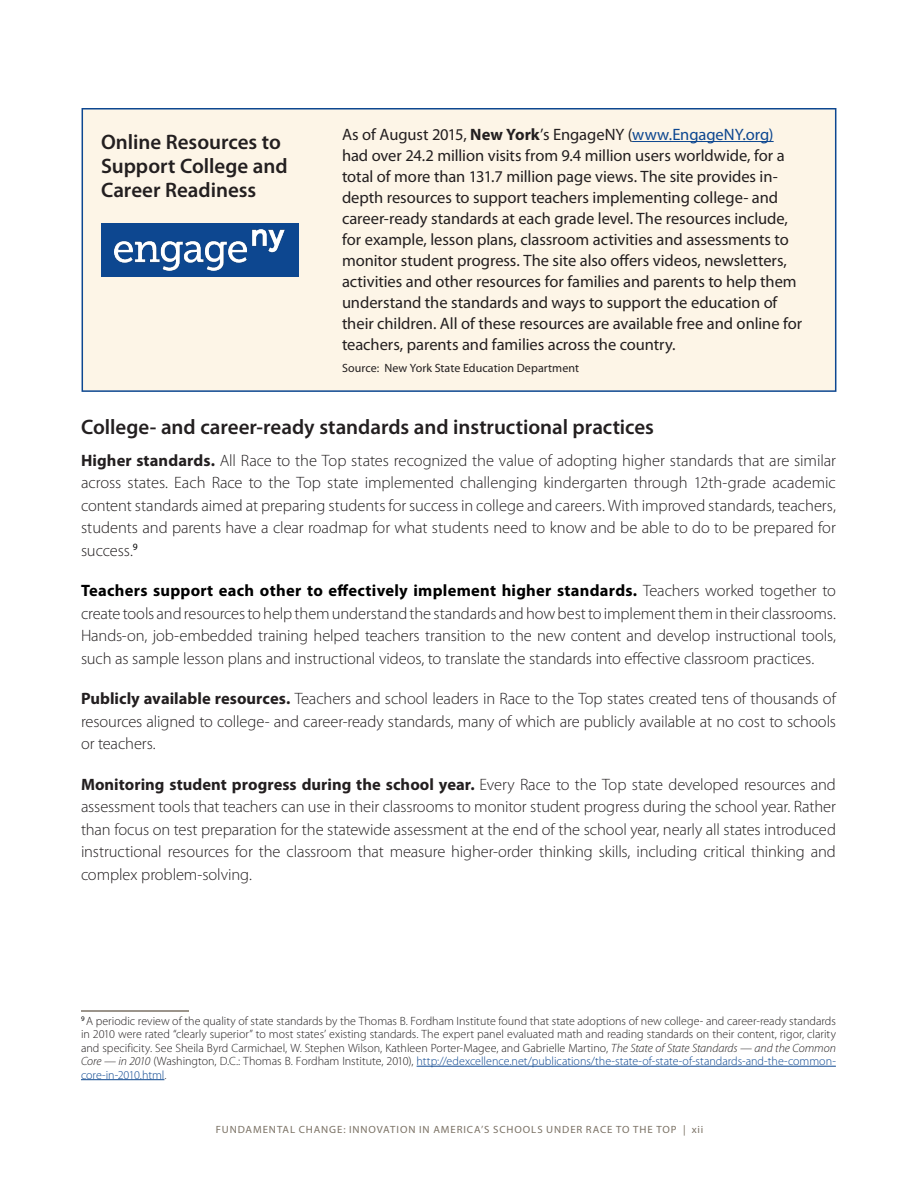
<style>
.page{position:relative;width:918px;height:1188px;background:#fff}
.page>*{position:absolute;margin:0;border:0;box-sizing:border-box;transform-origin:0 0}
.sub_14_pt{font:600 21px/24px "Myriad Pro";color:#231f20}
.text{font:300 16.5px/22.5px "Myriad Pro";letter-spacing:-.005em;color:#231f20;text-align:justify}
.highlight_text{font:16.5px/21px "Myriad Pro";letter-spacing:-.005em;color:#231f20}
.Footnote_text{font:300 12px/13.5px "Myriad Pro";color:#231f20;text-align:justify}
.highlights_source{font:12px "Myriad Pro";letter-spacing:.01em;color:#231f20}
.t1{font:10.5px "Myriad Pro";letter-spacing:.085em;color:#7b7265}
.s1{font-weight:700}
.s2{color:#0d4790}
.s3{font-weight:700;color:#000}
.s4{font-style:italic}
</style>
<div class="page">
<hr style="left:81px;top:1010px;width:108px;height:2px;background:#7b7265">
<hr style="left:417px;top:1066px;width:419px;height:1px;background:#0d4790">
<hr style="left:81px;top:1079px;width:83px;height:1px;background:#0d4790">
<div style="left:82px;top:109px;width:754px;height:282px;background:#fdf5e7"></div>
<hr style="left:632px;top:141px;width:142px;height:1px;background:#0d4790">
<div style="left:82px;top:108px;width:754px;height:284px;border:2px solid #0d4790"></div>
<div style="left:101px;top:223px;width:198px;height:53px;background:#0d4790"></div>
<img style="left:115px;top:229px;width:170px;height:41px">
<p class="sub_14_pt" style="left:101px;top:131px;width:188px">Online Resources to<br>Support College and<br>Career Readiness</p>
<p class="highlight_text" style="left:342px;top:124px;width:462px">As of August 2015, <span class="s1">New York</span>’s EngageNY (<span class="s2">www.EngageNY.org) </span>had over 24.2 million visits from 9.4 million users worldwide, for a total of more than 131.7 million page views. The site provides in&shy;depth resources to support teachers implementing college- and career-ready standards at each grade level. The resources include, for example, lesson plans, classroom activities and assessments to monitor student progress. The site also offers videos, newsletters, activities and other resources for families and parents to help them understand the standards and ways to support the education of their children. All of these resources are available free and online for teachers, parents and families across the country.</p>
<p class="highlights_source" style="left:342px;top:362px;width:239px">Source: New York State Education Department</p>
<p class="sub_14_pt" style="left:81px;top:416px;width:575px">College- and career-ready standards and instructional practices</p>
<p class="text" style="left:81px;top:449px;width:757px"><span class="s1">Higher standards.</span> All Race to the Top states recognized the value of adopting higher standards that are similar across states. Each Race to the Top state implemented challenging kindergarten through 12th-grade academic content standards aimed at preparing students for success in college and careers. With improved standards, teachers, students and parents have a clear roadmap for what students need to know and be able to do to be prepared for success.<sup>9</sup></p>
<p class="text" style="left:81px;top:580px;width:756px"><span class="s3">Teachers support each other to effectively implement higher standards.</span> Teachers worked together to create tools and resources to help them understand the standards and how best to implement them in their classrooms.<br>Hands-on, job-embedded training helped teachers transition to the new content and develop instructional tools, such as sample lesson plans and instructional videos, to translate the standards into effective classroom practices.</p>
<p class="text" style="left:81px;top:688px;width:757px"><span class="s1">Publicly available resources.</span> Teachers and school leaders in Race to the Top states created tens of thousands of resources aligned to college- and career-ready standards, many of which are publicly available at no cost to schools or teachers.</p>
<p class="text" style="left:81px;top:773px;width:756px"><span class="s1">Monitoring student progress during the school year.</span> Every Race to the Top state developed resources and assessment tools that teachers can use in their classrooms to monitor student progress during the school year. Rather than focus on test preparation for the statewide assessment at the end of the school year, nearly all states introduced instructional resources for the classroom that measure higher-order thinking skills, including critical thinking and complex problem-solving.</p>
<p class="Footnote_text" style="left:81px;top:1014px;width:757px"><sup>9</sup> A periodic review of the quality of state standards by the Thomas B. Fordham Institute found that state adoptions of new college- and career-ready standards in 2010 were rated “clearly superior” to most states’ existing standards. The expert panel evaluated math and reading standards on their content, rigor, clarity and specificity. See Sheila Byrd Carmichael, W. Stephen Wilson, Kathleen Porter-Magee, and Gabrielle Martino, <span class="s4">The State of State Standards — and the Common Core — in 2010</span> (Washington, D.C.: Thomas B. Fordham Institute, 2010), <span class="s2">http://edexcellence.net/publications/the-state-of-state-of-standards-and-the-common&shy;core-in-2010.html</span>.</p>
<p class="t1" style="left:216px;top:1124px;width:489px">FUNDAMENTAL CHANGE: INNOVATION IN AMERICA’S SCHOOLS UNDER RACE TO THE TOP | xii</p>
</div>
